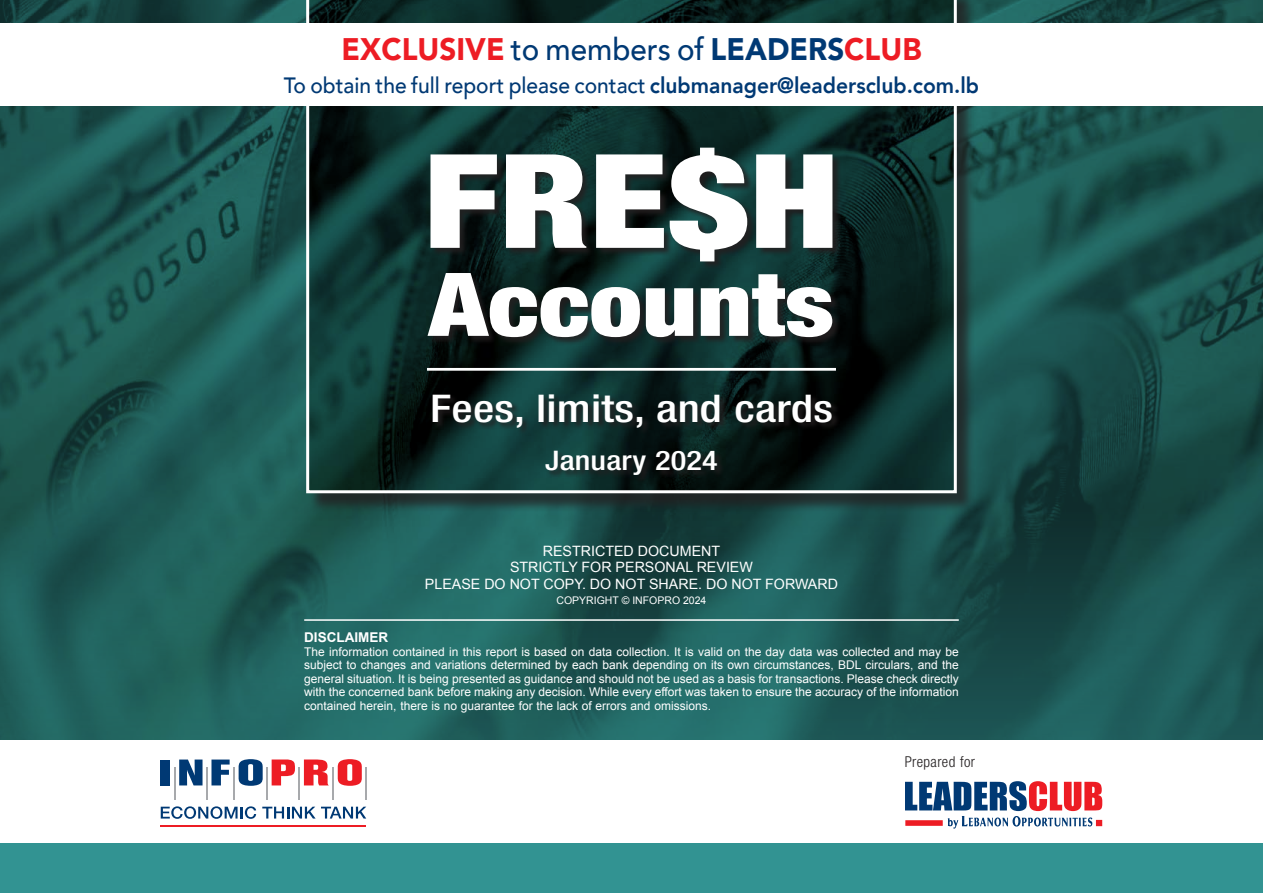
<style>
.page{position:relative;width:1263px;height:893px;background:#329392}
.page>*{position:absolute;margin:0;border:0;box-sizing:border-box;transform-origin:0 0}
.t1{font:900 condensed 130.8px "Helvetica Neue";color:#fff;scale:1.2 1}
.t2{font:900 condensed 88.05px "Helvetica Neue";color:#fff;scale:1.2 1}
.t3{font:500 condensed 38.25px "Helvetica Neue";letter-spacing:.005em;color:#fff;scale:1.2 1}
.t4{font:900 31.2px "Avenir";color:#ed1c24;scale:.95 1}
.t5{font:500 condensed 27px "Helvetica Neue";letter-spacing:.005em;color:#fff;scale:1.2 1}
.t6{font:500 22.2px "Avenir";color:#003974;scale:.95 1}
.t7{font:300 condensed 15px "Helvetica Neue";letter-spacing:.025em;color:#231f20}
.t8{font:14.25px/16.5px "Arial";color:#fff;text-align:center}
.t9{font:700 13.5px "Arial";color:#fff}
.t10{font:12px/13.5px "Arial";color:#fff;text-align:justify}
.t11{font:10.5px "Arial";color:#fff}
.s1{font-weight:500;color:#003974}
.s2{color:#003974}
.s3{font-weight:800}
</style>
<div class="page">
<img style="left:0;top:0;width:1263px;height:740px">
<div style="left:0;top:740px;width:1263px;height:103px;background:#fff"></div>
<div style="left:161px;top:759px;width:9px;height:26px;background:#003974"></div>
<svg style="left:179px;top:759px;width:24px;height:26px"></svg>
<svg style="left:211px;top:759px;width:19px;height:26px"></svg>
<svg style="left:239px;top:759px;width:24px;height:27px"></svg>
<svg style="left:272px;top:759px;width:23px;height:26px"></svg>
<svg style="left:304px;top:759px;width:25px;height:26px"></svg>
<svg style="left:338px;top:759px;width:24px;height:27px"></svg>
<hr style="left:174px;top:767px;width:1px;height:33px;background:#a7a9ac">
<hr style="left:206px;top:767px;width:2px;height:33px;background:#a7a9ac">
<hr style="left:233px;top:767px;width:2px;height:33px;background:#a7a9ac">
<hr style="left:266px;top:767px;width:2px;height:33px;background:#a7a9ac">
<hr style="left:299px;top:767px;width:1px;height:33px;background:#a7a9ac">
<hr style="left:333px;top:767px;width:1px;height:33px;background:#a7a9ac">
<hr style="left:365px;top:767px;width:1px;height:33px;background:#a7a9ac">
<svg style="left:161px;top:806px;width:95px;height:13px"></svg>
<svg style="left:262px;top:807px;width:104px;height:11px"></svg>
<hr style="left:161px;top:825px;width:205px;height:1px;background:#ed1c24">
<svg style="left:905px;top:781px;width:197px;height:48px"></svg>
<div style="left:308px;top:0;width:667px;height:512px;background:#231f20;opacity:.75"></div>
<svg style="left:306px;top:0;width:651px;height:493px"></svg>
<div style="left:428px;top:148px;width:413px;height:198px;background:#231f20;opacity:.85"></div>
<div style="left:433px;top:393px;width:407px;height:91px;background:#231f20;opacity:.85"></div>
<hr style="left:427px;top:368px;width:409px;height:3px;background:#fff">
<hr style="left:304px;top:619px;width:655px;height:2px;background:#fff">
<div style="left:0;top:23px;width:1263px;height:83px;background:#fff"></div>
<h3 class="t4" style="left:341px;top:22px;width:612px">EXCLUSIVE <span class="s1">to members of</span> <span class="s2">LEADERS</span>CLUB</h3>
<h3 class="t6" style="left:284px;top:66px;width:733px">To obtain the full report please contact <span class="s3">clubmanager@leadersclub.com.lb</span></h3>
<h1 class="t1" style="left:424px;top:121px;width:348px">Fre$h</h1>
<h2 class="t2" style="left:429px;top:250px;width:339px">Accounts</h2>
<h3 class="t3" style="left:430px;top:385px;width:337px">Fees, limits, and cards</h3>
<h3 class="t5" style="left:545px;top:444px;width:145px">January 2024</h3>
<p class="t8" style="left:425px;top:543px;width:415px">RESTRICTED DOCUMENT<br>STRICTLY FOR PERSONAL REVIEW<br>PLEASE DO NOT COPY. DO NOT SHARE. DO NOT FORWARD</p>
<p class="t11" style="left:556px;top:593px;width:151px">COPYRIGHT © INFOPRO 2024</p>
<p class="t9" style="left:304px;top:628px;width:85px">DISCLAIMER</p>
<p class="t10" style="left:304px;top:645px;width:656px">The information contained in this report is based on data collection. It is valid on the day data was collected and may be subject to changes and variations determined by each bank depending on its own circumstances, BDL circulars, and the general situation. It is being presented as guidance and should not be used as a basis for transactions. Please check directly with the concerned bank before making any decision. While every effort was taken to ensure the accuracy of the information contained herein, there is no guarantee for the lack of errors and omissions.</p>
<p class="t7" style="left:905px;top:753px;width:72px">Prepared for</p>
</div>
